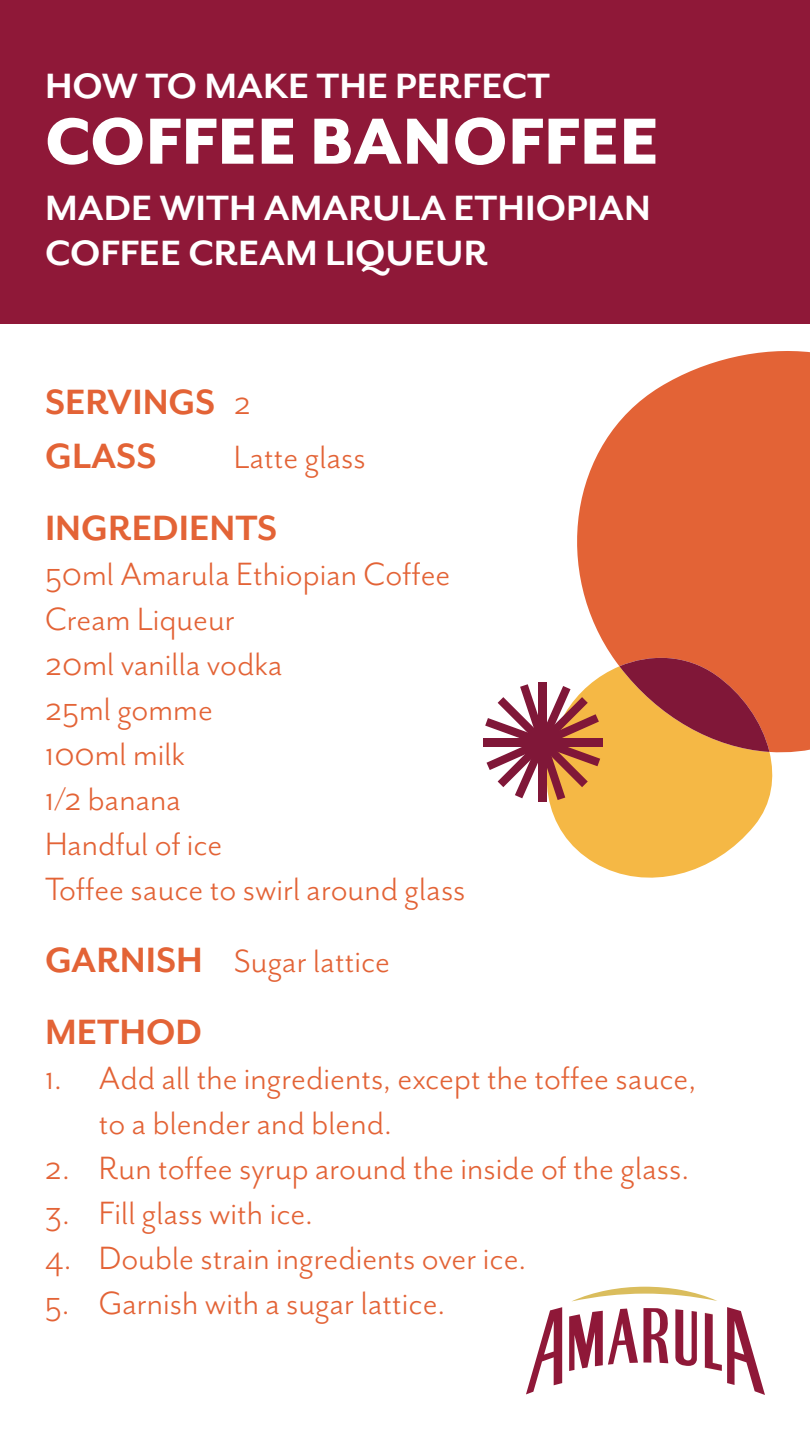
<style>
.page{position:relative;width:810px;height:1440px;background:#fff}
.page>*{position:absolute;margin:0;border:0;box-sizing:border-box;transform-origin:0 0}
.t1{font:800 75px "Mr Eaves Mod OT";color:#fff}
.t2{font:700 40.5px/45px "Mr Eaves San OT";color:#fff}
.t3{font:700 40.5px/54px "Mr Eaves San OT";color:#e36336}
.t4{font:37.12px/45px "Mr Eaves San OT";color:#e36336}
.s1{font-weight:400;font-size:37.12px}
.s2{font-weight:700;font-size:40.5px}
</style>
<div class="page">
<div style="left:0;top:0;width:810px;height:324px;background:#8f1838"></div>
<svg style="left:572px;top:1287px;width:145px;height:14px"></svg>
<svg style="left:526px;top:1307px;width:36px;height:87px"></svg>
<svg style="left:675px;top:1309px;width:22px;height:57px"></svg>
<svg style="left:569px;top:1308px;width:99px;height:63px"></svg>
<svg style="left:705px;top:1307px;width:60px;height:88px"></svg>
<svg style="left:577px;top:351px;width:233px;height:402px;background:#e67750"></svg>
<svg style="left:538px;top:666px;width:238px;height:212px;fill:#f5b845"></svg>
<svg style="left:619px;top:653px;width:150px;height:99px;background:#b9583c"></svg>
<div style="left:483px;top:738px;width:119px;height:8px;background:#801738"></div>
<div style="left:539px;top:682px;width:8px;height:120px;background:#801738"></div>
<svg style="left:485px;top:684px;width:115px;height:116px"></svg>
<p class="t2" style="left:45px;top:64px;width:507px">HOW TO MAKE THE PERFECT</p>
<h1 class="t1" style="left:45px;top:98px;width:615px">COFFEE BANOFFEE</h1>
<p class="t2" style="left:45px;top:186px;width:607px">MADE WITH AMARULA ETHIOPIAN<br>COFFEE CREAM LIQUEUR</p>
<p class="t3" style="left:45px;top:375px;width:208px">SERVINGS <span class="s1">2<br></span>GLASS</p>
<p class="t4" style="left:234px;top:435px;width:133px">Latte glass</p>
<p class="t3" style="left:45px;top:501px;width:234px">INGREDIENTS</p>
<p class="t4" style="left:45px;top:552px;width:422px">50ml Amarula Ethiopian Coffee<br>Cream Liqueur<br>20ml vanilla vodka<br>25ml gomme<br>100ml milk<br>1/2 banana<br>Handful of ice<br>Toffee sauce to swirl around glass</p>
<p class="t4" style="left:45px;top:939px;width:346px"><span class="s2">GARNISH</span> Sugar lattice</p>
<p class="t3" style="left:45px;top:1005px;width:159px">METHOD</p>
<p class="t4" style="left:99px;top:1056px;width:599px;text-indent:-54px">1. Add all the ingredients, except the toffee sauce, to a blender and blend.</p>
<p class="t4" style="left:45px;top:1146px;width:646px">2. Run toffee syrup around the inside of the glass.</p>
<p class="t4" style="left:45px;top:1191px;width:270px">3. Fill glass with ice.</p>
<p class="t4" style="left:45px;top:1236px;width:483px">4. Double strain ingredients over ice.</p>
<p class="t4" style="left:45px;top:1281px;width:402px">5. Garnish with a sugar lattice.</p>
</div>
